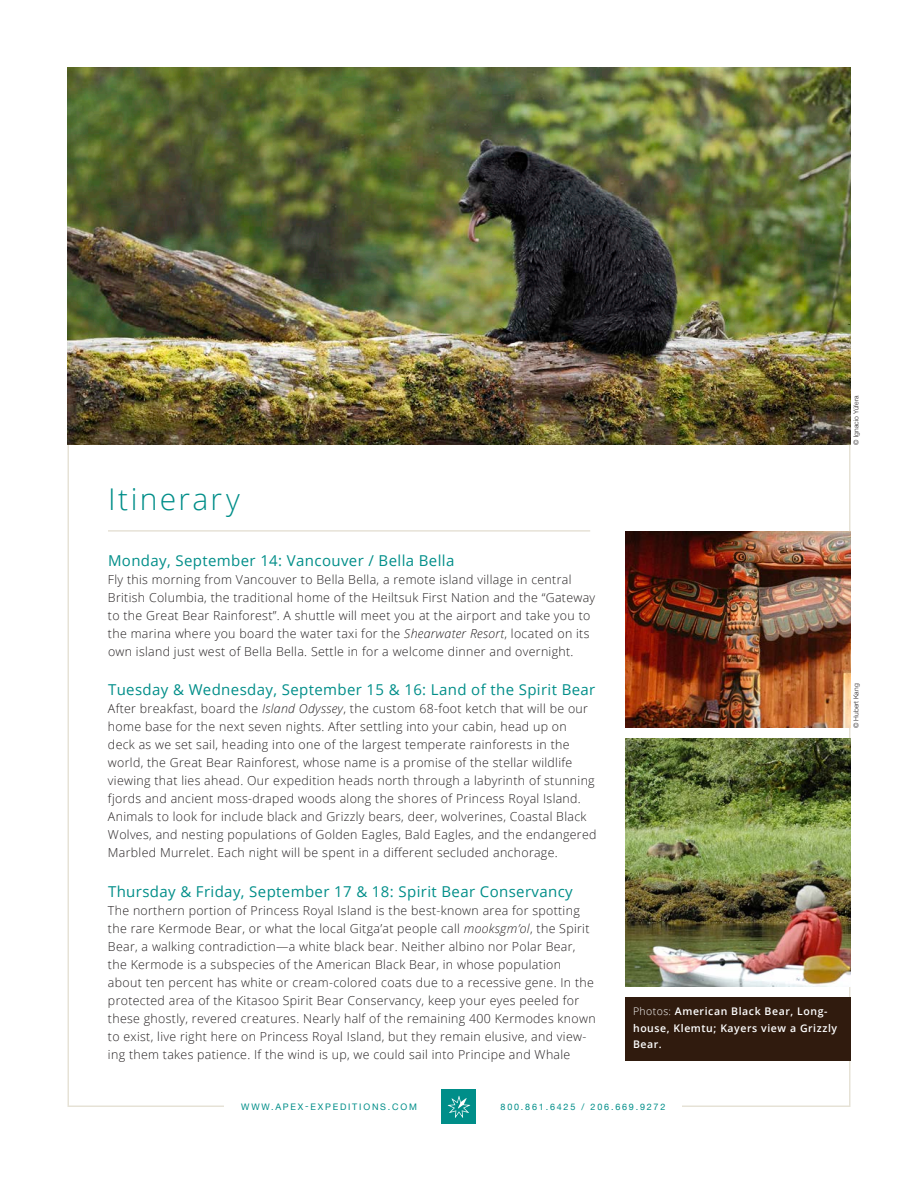
<style>
.page{position:relative;width:918px;height:1188px;background:#fff}
.page>*{position:absolute;margin:0;border:0;box-sizing:border-box;transform-origin:0 0}
.t1{font:300 30px "Open Sans";letter-spacing:.08em;color:#008e89}
.t2{font:15px "Open Sans";letter-spacing:.025em;color:#008e89}
.t3{font:300 12.3px/18px "Open Sans";letter-spacing:.025em;color:#231f20}
.t4{font:600 10.5px/16.5px "Open Sans";letter-spacing:.055em;color:#fff}
.t5{font:9px "Helvetica Neue";letter-spacing:.2em;color:#008e89}
.t6{font:300 6.75px "Helvetica Neue";color:#231f20}
.s1{font-style:italic}
.s2{font-weight:300}
</style>
<div class="page">
<div style="left:442px;top:1090px;width:34px;height:34px;background:#008e89"></div>
<svg style="left:448px;top:1096px;width:22px;height:22px"></svg>
<img style="left:68px;top:68px;width:782px;height:377px">
<img style="left:625px;top:739px;width:225px;height:248px">
<img style="left:625px;top:531px;width:225px;height:197px">
<hr style="left:108px;top:530px;width:482px;height:2px;background:#e6e2d6">
<div style="left:625px;top:997px;width:225px;height:64px;background:#301b0e"></div>
<p class="t6" style="left:851px;top:445px;width:50px;rotate:-90deg">© Ignacio Yúfera</p>
<p class="t1" style="left:108px;top:479px;width:134px">Itinerary</p>
<p class="t2" style="left:108px;top:550px;width:348px">Monday, September 14: Vancouver / Bella Bella</p>
<p class="t3" style="left:108px;top:570px;width:489px">Fly this morning from Vancouver to Bella Bella, a remote island village in central British Columbia, the traditional home of the Heiltsuk First Nation and the “Gateway to the Great Bear Rainforest”. A shuttle will meet you at the airport and take you to the marina where you board the water taxi for the <span class="s1">Shearwater Resort</span>, located on its own island just west of Bella Bella. Settle in for a welcome dinner and overnight.</p>
<p class="t2" style="left:108px;top:679px;width:489px">Tuesday &amp; Wednesday, September 15 &amp; 16: Land of the Spirit Bear</p>
<p class="t3" style="left:108px;top:699px;width:490px">After breakfast, board the <span class="s1">Island Odyssey</span>, the custom 68-foot ketch that will be our home base for the next seven nights. After settling into your cabin, head up on deck as we set sail, heading into one of the largest temperate rainforests in the world, the Great Bear Rainforest, whose name is a promise of the stellar wildlife viewing that lies ahead. Our expedition heads north through a labyrinth of stunning fjords and ancient moss-draped woods along the shores of Princess Royal Island.<br>Animals to look for include black and Grizzly bears, deer, wolverines, Coastal Black Wolves, and nesting populations of Golden Eagles, Bald Eagles, and the endangered Marbled Murrelet. Each night will be spent in a different secluded anchorage.</p>
<p class="t2" style="left:108px;top:881px;width:466px">Thursday &amp; Friday, September 17 &amp; 18: Spirit Bear Conservancy</p>
<p class="t3" style="left:108px;top:901px;width:489px">The northern portion of Princess Royal Island is the best-known area for spotting the rare Kermode Bear, or what the local Gitga’at people call <span class="s1">mooksgm’ol</span>, the Spirit Bear, a walking contradiction—a white black bear. Neither albino nor Polar Bear, the Kermode is a subspecies of the American Black Bear, in whose population about ten percent has white or cream-colored coats due to a recessive gene. In the protected area of the Kitasoo Spirit Bear Conservancy, keep your eyes peeled for these ghostly, revered creatures. Nearly half of the remaining 400 Kermodes known to exist, live right here on Princess Royal Island, but they remain elusive, and view&shy;ing them takes patience. If the wind is up, we could sail into Principe and Whale</p>
<p class="t6" style="left:851px;top:728px;width:46px;rotate:-90deg">© Hubert Kang</p>
<p class="t4" style="left:633px;top:1003px;width:206px"><span class="s2">Photos:</span> American Black Bear, Long&shy;house, Klemtu; Kayers view a Grizzly<br>Bear.</p>
<p class="t5" style="left:241px;top:1100px;width:177px">WWW.APEX-EXPEDITIONS.COM</p>
<p class="t5" style="left:501px;top:1100px;width:166px">800.861.6425 / 206.669.9272</p>
</div>
